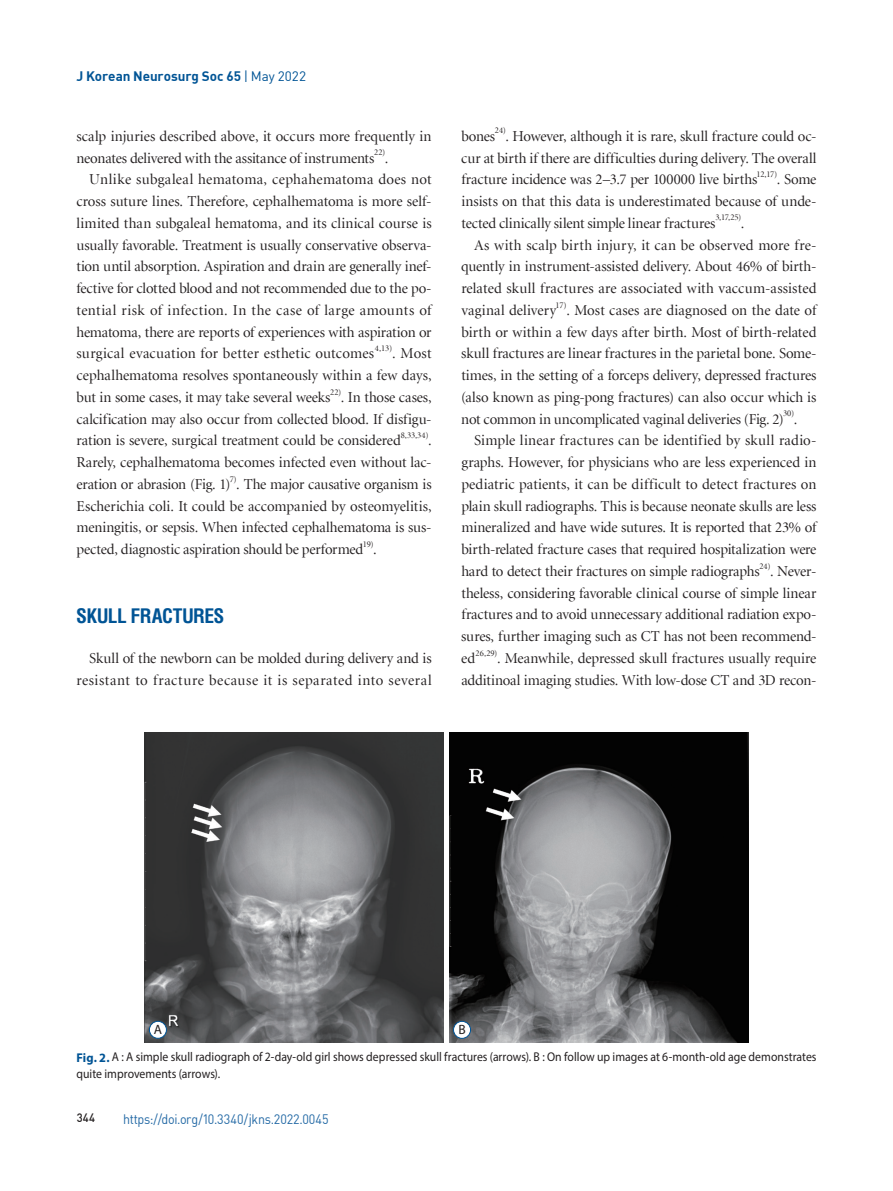
<style>
.page{position:relative;width:893px;height:1191px;background:#fff}
.page>*{position:absolute;margin:0;border:0;box-sizing:border-box;transform-origin:0 0}
.t1{font:700 condensed 19.5px "Helvetica";letter-spacing:-.025em;color:#005495}
.t2{font:15px/21.8px "Minion LT Display";color:#231f20;text-align:justify}
.t3{font:15px/21.8px "Minion LT Display";letter-spacing:.02em;color:#231f20;text-align:right}
.t4{font:15px "Minion LT Display";letter-spacing:.03em;color:#231f20}
.t5{font:13.5px "DIN";letter-spacing:-.01em;color:#2369a5;scale:.93 1}
.t6{font:700 13.5px "DIN";letter-spacing:-.005em;color:#005495}
.t7{font:13.5px "Myriad Pro";color:#231f20}
.t8{font:12.75px/16.5px "Myriad Pro";color:#231f20;scale:.92 1}
.t9{font:12px "Dinmed";color:#231f20;scale:.93 1}
.t10{font:8.7px "Minion LT Display";color:#231f20}
.s1{font-weight:400}
.s2{font-weight:700;color:#005495}
</style>
<div class="page">
<img style="left:145px;top:732px;width:299px;height:310px">
<div style="left:149px;top:1021px;width:17px;height:17px;background:#fff;border-radius:50%"></div>
<div style="left:149px;top:1021px;width:18px;height:17px;border:1px solid #005495;border-radius:50%"></div>
<img style="left:449px;top:732px;width:299px;height:310px">
<div style="left:453px;top:1021px;width:17px;height:17px;background:#fff;border-radius:50%"></div>
<div style="left:453px;top:1021px;width:18px;height:17px;border:1px solid #005495;border-radius:50%"></div>
<p class="t6" style="left:76px;top:68px;width:231px">J Korean Neurosurg Soc 65 <span class="s1">| May 2022</span></p>
<p class="t2" style="left:76px;top:126px;width:357px">scalp injuries described above, it occurs more frequently in neonates delivered with the assitance of instruments</p>
<p class="t10" style="left:374px;top:148px;width:12px">22)</p>
<p class="t2" style="left:385px;top:147px;width:5px">.</p>
<p class="t3" style="left:89px;top:169px;width:344px">Unlike subgaleal hematoma, cephahematoma does not</p>
<p class="t2" style="left:76px;top:191px;width:357px">cross suture lines. Therefore, cephalhematoma is more self-</p>
<p class="t2" style="left:77px;top:213px;width:357px">limited than subgaleal hematoma, and its clinical course is</p>
<p class="t2" style="left:76px;top:234px;width:357px">usually favorable. Treatment is usually conservative observa-</p>
<p class="t2" style="left:77px;top:256px;width:357px">tion until absorption. Aspiration and drain are generally inef-</p>
<p class="t2" style="left:76px;top:278px;width:357px">fective for clotted blood and not recommended due to the po-</p>
<p class="t4" style="left:77px;top:303px;width:356px">tential risk of infection. In the case of large amounts of</p>
<p class="t2" style="left:76px;top:321px;width:357px">hematoma, there are reports of experiences with aspiration or</p>
<p class="t3" style="left:76px;top:343px;width:299px">surgical evacuation for better esthetic outcomes</p>
<p class="t10" style="left:375px;top:344px;width:19px">4,13)</p>
<p class="t2" style="left:76px;top:343px;width:357px;text-indent:316px">. Most cephalhematoma resolves spontaneously within a few days, but in some cases, it may take several weeks</p>
<p class="t10" style="left:330px;top:387px;width:12px">22)</p>
<p class="t2" style="left:76px;top:387px;width:357px;text-indent:264px">. In those cases, calcification may also occur from collected blood. If disfigu&shy;ration is severe, surgical treatment could be considered</p>
<p class="t10" style="left:401px;top:431px;width:29px">8,33,34)</p>
<p class="t2" style="left:76px;top:430px;width:357px;text-indent:352px">.<br>Rarely, cephalhematoma becomes infected even without lac&shy;eration or abrasion (Fig. 1) . The major causative organism is</p>
<p class="t10" style="left:230px;top:474px;width:9px">7)</p>
<p class="t2" style="left:76px;top:495px;width:357px">Escherichia coli. It could be accompanied by osteomyelitis, meningitis, or sepsis. When infected cephalhematoma is sus&shy;pected, diagnostic aspiration should be performed</p>
<p class="t10" style="left:363px;top:540px;width:12px">19)</p>
<p class="t2" style="left:373px;top:539px;width:5px">.</p>
<h1 class="t1" style="left:76px;top:603px;width:150px">SKULL FRACTURES</h1>
<p class="t3" style="left:76px;top:648px;width:357px">Skull of the newborn can be molded during delivery and is resistant to fracture because it is separated into several</p>
<p class="t2" style="left:461px;top:126px;width:35px">bones</p>
<p class="t10" style="left:495px;top:126px;width:12px">24)</p>
<p class="t2" style="left:461px;top:126px;width:357px;text-indent:44px">. However, although it is rare, skull fracture could oc&shy;cur at birth if there are difficulties during delivery. The overall fracture incidence was 2–3.7 per 100000 live births</p>
<p class="t10" style="left:756px;top:170px;width:22px">12,17)</p>
<p class="t2" style="left:461px;top:169px;width:357px;text-indent:315px">. Some insists on that this data is underestimated because of unde&shy;tected clinically silent simple linear fractures</p>
<p class="t10" style="left:715px;top:213px;width:28px">3,17,25)</p>
<p class="t2" style="left:741px;top:213px;width:5px">.</p>
<p class="t2" style="left:474px;top:234px;width:344px">As with scalp birth injury, it can be observed more fre-</p>
<p class="t2" style="left:461px;top:256px;width:357px">quently in instrument-assisted delivery. About 46% of birth-</p>
<p class="t2" style="left:461px;top:278px;width:357px">related skull fractures are associated with vaccum-assisted</p>
<p class="t2" style="left:461px;top:300px;width:96px">vaginal delivery</p>
<p class="t10" style="left:556px;top:300px;width:13px">17)</p>
<p class="t2" style="left:461px;top:300px;width:357px;text-indent:105px">. Most cases are diagnosed on the date of birth or within a few days after birth. Most of birth-related skull fractures are linear fractures in the parietal bone. Some&shy;times, in the setting of a forceps delivery, depressed fractures (also known as ping-pong fractures) can also occur which is not common in uncomplicated vaginal deliveries (Fig. 2)</p>
<p class="t10" style="left:783px;top:409px;width:13px">30)</p>
<p class="t2" style="left:794px;top:408px;width:5px">.</p>
<p class="t3" style="left:474px;top:430px;width:344px">Simple linear fractures can be identified by skull radio-</p>
<p class="t2" style="left:461px;top:452px;width:357px">graphs. However, for physicians who are less experienced in</p>
<p class="t2" style="left:461px;top:474px;width:357px">pediatric patients, it can be difficult to detect fractures on</p>
<p class="t2" style="left:461px;top:495px;width:357px">plain skull radiographs. This is because neonate skulls are less</p>
<p class="t2" style="left:461px;top:517px;width:356px">mineralized and have wide sutures. It is reported that 23% of</p>
<p class="t2" style="left:461px;top:539px;width:357px">birth-related fracture cases that required hospitalization were</p>
<p class="t2" style="left:461px;top:561px;width:300px">hard to detect their fractures on simple radiographs</p>
<p class="t10" style="left:759px;top:561px;width:12px">24)</p>
<p class="t2" style="left:461px;top:561px;width:357px;text-indent:309px">. Never&shy;theless, considering favorable clinical course of simple linear fractures and to avoid unnecessary additional radiation expo&shy;sures, further imaging such as CT has not been recommend&shy;ed</p>
<p class="t10" style="left:476px;top:648px;width:23px">26,29)</p>
<p class="t2" style="left:461px;top:648px;width:357px;text-align:right">. Meanwhile, depressed skull fractures usually require additinoal imaging studies. With low-dose CT and 3D recon-</p>
<p class="t7" style="left:154px;top:1021px;width:10px">A</p>
<p class="t7" style="left:458px;top:1021px;width:9px">B</p>
<p class="t8" style="left:77px;top:1048px;width:806px"><span class="s2">Fig. 2.</span> A : A simple skull radiograph of 2-day-old girl shows depressed skull fractures (arrows). B : On follow up images at 6-month-old age demonstrates quite improvements (arrows).</p>
<p class="t9" style="left:77px;top:1109px;width:21px">344</p>
<p class="t5" style="left:123px;top:1110px;width:223px">https://doi.org/10.3340/jkns.2022.0045</p>
</div>
